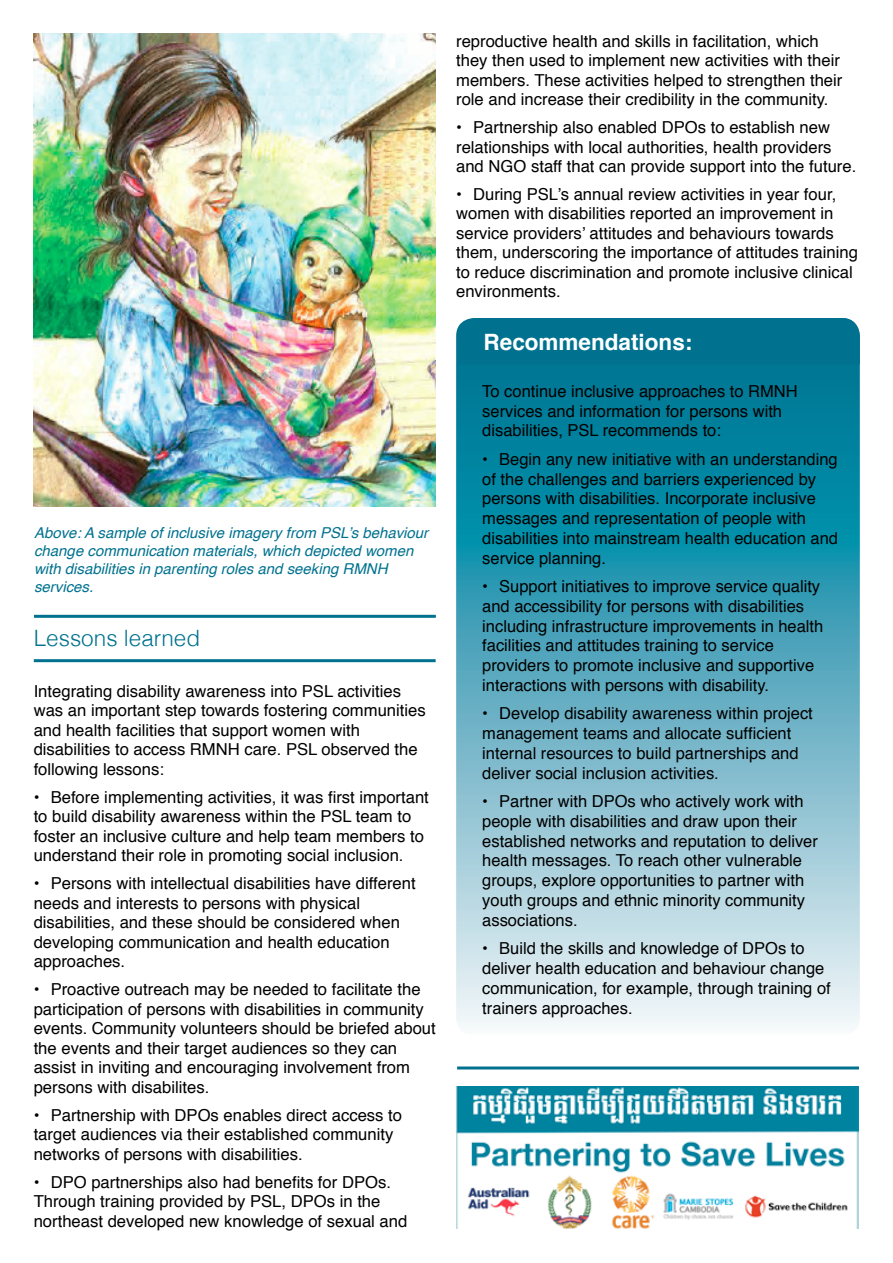
<style>
.page{position:relative;width:893px;height:1263px;background:#fff}
.page>*{position:absolute;margin:0;border:0;box-sizing:border-box;transform-origin:0 0}
.t1{font:700 22.5px "Helvetica";color:#fff}
.t2{font:300 22.5px "Helvetica";color:#00728f}
.t3{font:16.5px/19.5px "Helvetica";color:#000}
.t4{font:italic 15px/18px "Helvetica";color:#00728f}
</style>
<div class="page">
<img style="left:456px;top:1086px;width:403px;height:143px">
<hr style="left:457px;top:1066px;width:402px;height:3px;background:#00728f">
<hr style="left:34px;top:659px;width:402px;height:3px;background:#00728f">
<hr style="left:34px;top:615px;width:402px;height:3px;background:#00728f">
<svg style="left:456px;top:326px;width:404px;height:702px;background:#62b0c3"></svg>
<div style="left:459px;top:318px;width:401px;height:46px;background:#00728f"></div>
<img style="left:34px;top:34px;width:402px;height:472px">
<p class="t4" style="left:34px;top:524px;width:396px">Above: A sample of inclusive imagery from PSL’s behaviour change communication materials, which depicted women with disabilities in parenting roles and seeking RMNH services.</p>
<h1 class="t2" style="left:34px;top:619px;width:168px">Lessons learned</h1>
<p class="t3" style="left:34px;top:682px;width:394px">Integrating disability awareness into PSL activities was an important step towards fostering communities and health facilities that support women with disabilities to access RMNH care. PSL observed the following lessons:</p>
<p class="t3" style="left:34px;top:788px;width:397px">• Before implementing activities, it was first important to build disability awareness within the PSL team to foster an inclusive culture and help team members to understand their role in promoting social inclusion.</p>
<p class="t3" style="left:34px;top:874px;width:383px">• Persons with intellectual disabilities have different needs and interests to persons with physical disabilities, and these should be considered when developing communication and health education approaches.</p>
<p class="t3" style="left:34px;top:980px;width:404px">• Proactive outreach may be needed to facilitate the participation of persons with disabilities in community events. Community volunteers should be briefed about the events and their target audiences so they can assist in inviting and encouraging involvement from persons with disabilites.</p>
<p class="t3" style="left:34px;top:1106px;width:370px">• Partnership with DPOs enables direct access to target audiences via their established community networks of persons with disabilities.</p>
<p class="t3" style="left:34px;top:1173px;width:375px">• DPO partnerships also had benefits for DPOs.<br>Through training provided by PSL, DPOs in the northeast developed new knowledge of sexual and</p>
<p class="t3" style="left:456px;top:32px;width:388px">reproductive health and skills in facilitation, which they then used to implement new activities with their members. These activities helped to strengthen their role and increase their credibility in the community.</p>
<p class="t3" style="left:456px;top:118px;width:402px">• Partnership also enabled DPOs to establish new relationships with local authorities, health providers and NGO staff that can provide support into the future.</p>
<p class="t3" style="left:456px;top:185px;width:403px">• During PSL’s annual review activities in year four, women with disabilities reported an improvement in service providers’ attitudes and behaviours towards them, underscoring the importance of attitudes training to reduce discrimination and promote inclusive clinical environments.</p>
<h1 class="t1" style="left:484px;top:323px;width:210px">Recommendations:</h1>
<p class="t3" style="left:482px;top:382px;width:317px">To continue inclusive approaches to RMNH services and information for persons with disabilities, PSL recommends to:</p>
<p class="t3" style="left:482px;top:449px;width:357px">• Begin any new initiative with an understanding of the challenges and barriers experienced by persons with disabilities. Incorporate inclusive messages and representation of people with disabilities into mainstream health education and service planning.</p>
<p class="t3" style="left:482px;top:577px;width:343px">• Support initiatives to improve service quality and accessibility for persons with disabilities including infrastructure improvements in health facilities and attitudes training to service providers to promote inclusive and supportive interactions with persons with disability.</p>
<p class="t3" style="left:482px;top:704px;width:332px">• Develop disability awareness within project management teams and allocate sufficient internal resources to build partnerships and deliver social inclusion activities.</p>
<p class="t3" style="left:482px;top:792px;width:337px">• Partner with DPOs who actively work with people with disabilities and draw upon their established networks and reputation to deliver health messages. To reach other vulnerable groups, explore opportunities to partner with youth groups and ethnic minority community associations.</p>
<p class="t3" style="left:482px;top:939px;width:350px">• Build the skills and knowledge of DPOs to deliver health education and behaviour change communication, for example, through training of trainers approaches.</p>
</div>
